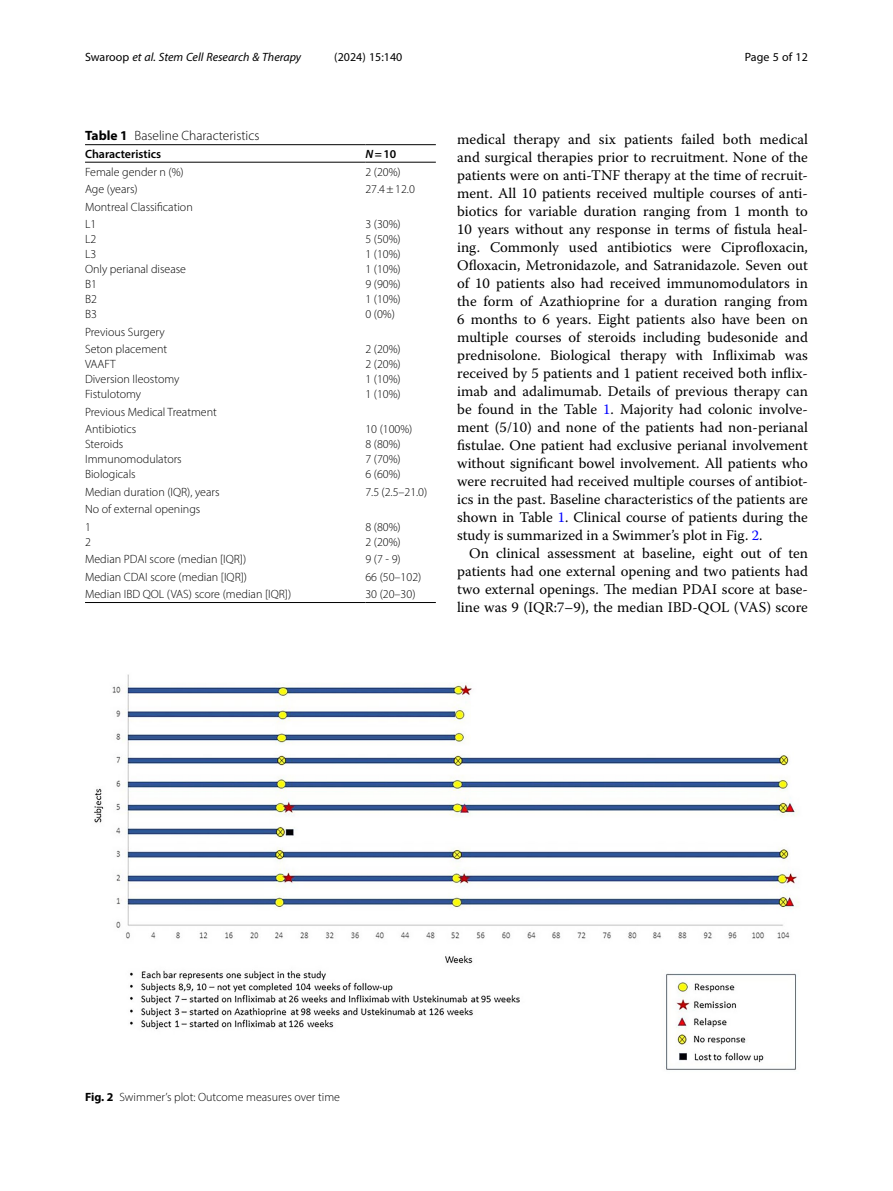
<style>
.page{position:relative;width:893px;height:1191px;background:#fff}
.page>*{position:absolute;margin:0;border:0;box-sizing:border-box;transform-origin:0 0}
.Body_Text{font:14.7px/18px "Warnock Pro";color:#000;text-align:justify}
.Body_Text_Indent{font:14.7px/18px "Warnock Pro";color:#000;text-align:justify}
.Table_Caption{font:300 13.5px "Myriad Pro";color:#000}
.Table_Body{font:300 12px "Myriad Pro";color:#000}
.Figure_Caption{font:300 12px "Myriad Pro";color:#000}
.t1{font:italic 12px "Myriad Pro";color:#000}
.t2{font:12px "Myriad Pro";color:#000}
.Table_Head{font:600 12px "Myriad Pro";color:#000}
.s1{font-style:normal}
.s2{font-weight:700}
.s3{font-style:italic}
.s4{color:#00f}
</style>
<div class="page">
<hr style="left:85px;top:162px;width:280px;height:1px;background:#000">
<hr style="left:365px;top:144px;width:71px;height:1px;background:#000">
<hr style="left:365px;top:162px;width:71px;height:1px;background:#000">
<hr style="left:85px;top:602px;width:280px;height:1px;background:#000">
<hr style="left:365px;top:602px;width:71px;height:1px;background:#000">
<hr style="left:85px;top:144px;width:280px;height:1px;background:#000">
<img style="left:94px;top:674px;width:705px;height:396px">
<p class="t1" style="left:85px;top:50px;width:218px"><span class="s1">Swaroop</span> et al. Stem Cell Research &amp; Therapy</p>
<p class="t2" style="left:334px;top:50px;width:70px">(2024) 15:140</p>
<p class="t2" style="left:745px;top:50px;width:65px">Page 5 of 12</p>
<p class="Table_Caption" style="left:85px;top:128px;width:176px"><span class="s2">Table 1</span> Baseline Characteristics</p>
<p class="Table_Head" style="left:85px;top:146px;width:78px">Characteristics</p>
<p class="Table_Head" style="left:365px;top:146px;width:32px"><span class="s3">N</span>=10</p>
<p class="Table_Body" style="left:85px;top:164px;width:100px">Female gender n (%)</p>
<p class="Table_Body" style="left:365px;top:164px;width:37px">2 (20%)</p>
<p class="Table_Body" style="left:85px;top:182px;width:54px">Age (years)</p>
<p class="Table_Body" style="left:365px;top:182px;width:51px">27.4±12.0</p>
<p class="Table_Body" style="left:85px;top:199px;width:109px">Montreal Classification</p>
<p class="Table_Body" style="left:85px;top:217px;width:13px">L1</p>
<p class="Table_Body" style="left:85px;top:232px;width:13px">L2</p>
<p class="Table_Body" style="left:85px;top:247px;width:13px">L3</p>
<p class="Table_Body" style="left:85px;top:262px;width:103px">Only perianal disease</p>
<p class="Table_Body" style="left:85px;top:277px;width:13px">B1</p>
<p class="Table_Body" style="left:85px;top:292px;width:13px">B2</p>
<p class="Table_Body" style="left:85px;top:307px;width:13px">B3</p>
<p class="Table_Body" style="left:365px;top:217px;width:37px">3 (30%)</p>
<p class="Table_Body" style="left:365px;top:232px;width:37px">5 (50%)</p>
<p class="Table_Body" style="left:365px;top:247px;width:37px">1 (10%)</p>
<p class="Table_Body" style="left:365px;top:262px;width:37px">1 (10%)</p>
<p class="Table_Body" style="left:365px;top:277px;width:37px">9 (90%)</p>
<p class="Table_Body" style="left:365px;top:292px;width:37px">1 (10%)</p>
<p class="Table_Body" style="left:365px;top:307px;width:31px">0 (0%)</p>
<p class="Table_Body" style="left:85px;top:324px;width:81px">Previous Surgery</p>
<p class="Table_Body" style="left:85px;top:342px;width:84px">Seton placement</p>
<p class="Table_Body" style="left:85px;top:357px;width:32px">VAAFT</p>
<p class="Table_Body" style="left:85px;top:372px;width:96px">Diversion Ileostomy</p>
<p class="Table_Body" style="left:85px;top:387px;width:58px">Fistulotomy</p>
<p class="Table_Body" style="left:85px;top:404px;width:133px">Previous Medical Treatment</p>
<p class="Table_Body" style="left:85px;top:422px;width:53px">Antibiotics</p>
<p class="Table_Body" style="left:85px;top:437px;width:40px">Steroids</p>
<p class="Table_Body" style="left:85px;top:452px;width:98px">Immunomodulators</p>
<p class="Table_Body" style="left:85px;top:467px;width:52px">Biologicals</p>
<p class="Table_Body" style="left:365px;top:342px;width:37px">2 (20%)</p>
<p class="Table_Body" style="left:365px;top:357px;width:37px">2 (20%)</p>
<p class="Table_Body" style="left:365px;top:372px;width:37px">1 (10%)</p>
<p class="Table_Body" style="left:365px;top:387px;width:37px">1 (10%)</p>
<p class="Table_Body" style="left:365px;top:422px;width:49px">10 (100%)</p>
<p class="Table_Body" style="left:365px;top:437px;width:37px">8 (80%)</p>
<p class="Table_Body" style="left:365px;top:452px;width:37px">7 (70%)</p>
<p class="Table_Body" style="left:365px;top:467px;width:37px">6 (60%)</p>
<p class="Table_Body" style="left:85px;top:484px;width:136px">Median duration (IQR), years</p>
<p class="Table_Body" style="left:365px;top:484px;width:63px">7.5 (2.5–21.0)</p>
<p class="Table_Body" style="left:85px;top:502px;width:117px">No of external openings</p>
<p class="Table_Body" style="left:85px;top:519px;width:7px">1</p>
<p class="Table_Body" style="left:85px;top:534px;width:7px">2</p>
<p class="Table_Body" style="left:365px;top:519px;width:37px">8 (80%)</p>
<p class="Table_Body" style="left:365px;top:534px;width:37px">2 (20%)</p>
<p class="Table_Body" style="left:85px;top:552px;width:163px">Median PDAI score (median [IQR])</p>
<p class="Table_Body" style="left:365px;top:552px;width:37px">9 (7 - 9)</p>
<p class="Table_Body" style="left:85px;top:569px;width:164px">Median CDAI score (median [IQR])</p>
<p class="Table_Body" style="left:365px;top:569px;width:57px">66 (50–102)</p>
<p class="Table_Body" style="left:85px;top:587px;width:208px">Median IBD QOL (VAS) score (median [IQR])</p>
<p class="Table_Body" style="left:365px;top:587px;width:52px">30 (20–30)</p>
<p class="Body_Text" style="left:457px;top:130px;width:352px">medical therapy and six patients failed both medical and surgical therapies prior to recruitment. None of the patients were on anti-TNF therapy at the time of recruit&shy;ment. All 10 patients received multiple courses of anti&shy;biotics for variable duration ranging from 1 month to 10 years without any response in terms of fistula heal&shy;ing. Commonly used antibiotics were Ciprofloxacin, Ofloxacin, Metronidazole, and Satranidazole. Seven out of 10 patients also had received immunomodulators in the form of Azathioprine for a duration ranging from 6 months to 6 years. Eight patients also have been on multiple courses of steroids including budesonide and prednisolone. Biological therapy with Infliximab was received by 5 patients and 1 patient received both inflix&shy;imab and adalimumab. Details of previous therapy can be found in the Table <span class="s4">1</span>. Majority had colonic involve&shy;ment (5/10) and none of the patients had non-perianal fistulae. One patient had exclusive perianal involvement without significant bowel involvement. All patients who were recruited had received multiple courses of antibiot&shy;ics in the past. Baseline characteristics of the patients are shown in Table <span class="s4">1</span>. Clinical course of patients during the study is summarized in a Swimmer’s plot in Fig. <span class="s4">2</span>.</p>
<p class="Body_Text_Indent" style="left:457px;top:544px;width:352px;text-indent:12px">On clinical assessment at baseline, eight out of ten patients had one external opening and two patients had two external openings. The median PDAI score at base&shy;line was 9 (IQR:7–9), the median IBD-QOL (VAS) score</p>
<p class="Figure_Caption" style="left:85px;top:1089px;width:256px"><span class="s2">Fig. 2</span> Swimmer’s plot: Outcome measures over time</p>
</div>
